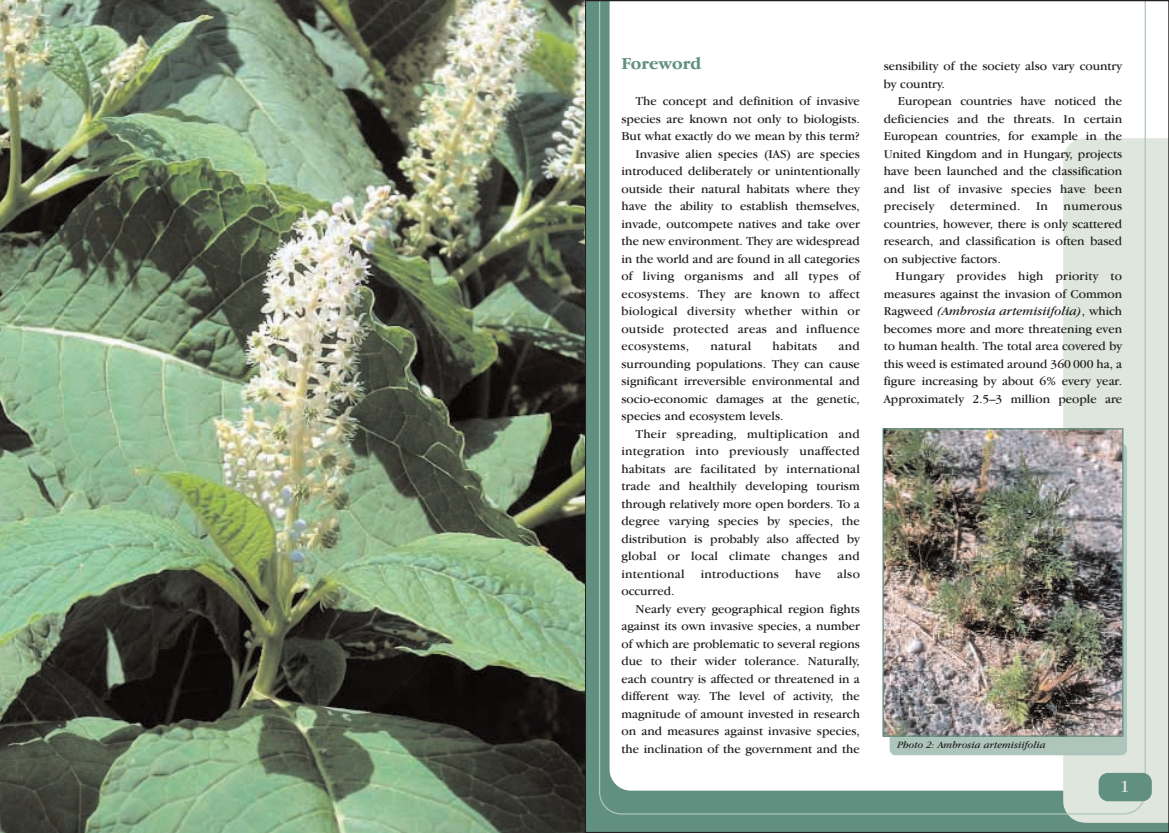
<style>
.page{position:relative;width:1169px;height:833px;background:#fff}
.page>*{position:absolute;margin:0;border:0;box-sizing:border-box;transform-origin:0 0}
.t1{font:700 17.5px "Garamond";color:#619080}
.t2{font:17.5px "Garamond";color:#dee6dd}
.t3{font:12.5px/17.5px "Garamond";color:#231f20;text-align:justify}
.t4{font:12.5px "Garamond";letter-spacing:.02em;color:#231f20}
.t5{font:italic 10px "Garamond";color:#231f20}
.s1{font-style:italic}
</style>
<div class="page">
<svg style="left:587px;top:2px;width:580px;height:828px"></svg>
<div style="left:889px;top:443px;width:238px;height:312px;background:#aec5bc;border-radius:6px"></div>
<img style="left:884px;top:430px;width:237px;height:304px">
<div style="left:882px;top:428px;width:241px;height:308px;border:1px solid #619080"></div>
<img style="left:0;top:0;width:585px;height:832px">
<h1 class="t1" style="left:621px;top:57px;width:81px">Foreword</h1>
<p class="t3" style="left:636px;top:93px;width:226px">The concept and definition of invasive</p>
<p class="t3" style="left:621px;top:111px;width:240px">species are known not only to biologists.</p>
<p class="t3" style="left:621px;top:128px;width:240px">But what exactly do we mean by this term?</p>
<p class="t3" style="left:636px;top:146px;width:226px">Invasive alien species (IAS) are species</p>
<p class="t3" style="left:621px;top:163px;width:240px">introduced deliberately or unintentionally</p>
<p class="t3" style="left:621px;top:181px;width:240px">outside their natural habitats where they</p>
<p class="t3" style="left:621px;top:198px;width:240px">have the ability to establish themselves,</p>
<p class="t3" style="left:621px;top:216px;width:240px">invade, outcompete natives and take over</p>
<p class="t3" style="left:621px;top:233px;width:240px">the new environment. They are widespread</p>
<p class="t3" style="left:621px;top:251px;width:240px">in the world and are found in all categories</p>
<p class="t4" style="left:621px;top:271px;width:240px">of living organisms and all types of</p>
<p class="t4" style="left:621px;top:289px;width:240px">ecosystems. They are known to affect</p>
<p class="t4" style="left:621px;top:306px;width:240px">biological diversity whether within or</p>
<p class="t4" style="left:621px;top:324px;width:240px">outside protected areas and influence</p>
<p class="t4" style="left:621px;top:341px;width:69px">ecosystems,</p>
<p class="t4" style="left:710px;top:341px;width:42px">natural</p>
<p class="t4" style="left:772px;top:341px;width:46px">habitats</p>
<p class="t3" style="left:621px;top:338px;width:240px;text-indent:217px">and surrounding populations. They can cause significant irreversible environmental and socio-economic damages at the genetic, species and ecosystem levels.</p>
<p class="t3" style="left:621px;top:426px;width:240px;text-indent:14px">Their spreading, multiplication and integration into previously unaffected habitats are facilitated by international trade and healthily developing tourism through relatively more open borders. To a degree varying species by species, the distribution is probably also affected by global or local climate changes and intentional</p>
<p class="t4" style="left:701px;top:569px;width:80px">introductions</p>
<p class="t3" style="left:795px;top:566px;width:28px">have</p>
<p class="t3" style="left:837px;top:566px;width:24px">also</p>
<p class="t3" style="left:621px;top:583px;width:54px">occurred.</p>
<p class="t3" style="left:636px;top:601px;width:226px">Nearly every geographical region fights</p>
<p class="t3" style="left:621px;top:618px;width:240px">against its own invasive species, a number</p>
<p class="t3" style="left:621px;top:636px;width:240px">of which are problematic to several regions</p>
<p class="t3" style="left:621px;top:653px;width:240px">due to their wider tolerance. Naturally,</p>
<p class="t3" style="left:621px;top:671px;width:240px">each country is affected or threatened in a</p>
<p class="t3" style="left:621px;top:688px;width:240px">different way. The level of activity, the</p>
<p class="t3" style="left:621px;top:706px;width:240px">magnitude of amount invested in research</p>
<p class="t3" style="left:621px;top:723px;width:240px">on and measures against invasive species,</p>
<p class="t3" style="left:621px;top:741px;width:240px">the inclination of the government and the</p>
<p class="t3" style="left:884px;top:58px;width:240px">sensibility of the society also vary country by country.</p>
<p class="t3" style="left:884px;top:93px;width:240px;text-indent:14px">European countries have noticed the deficiencies and the threats. In certain European countries, for example in the United Kingdom and in Hungary, projects have been launched and the classification and list of invasive species have been precisely determined. In numerous countries, however, there is only scattered research, and classification is often based on subjective factors.</p>
<p class="t3" style="left:884px;top:268px;width:240px;text-indent:12px">Hungary provides high priority to measures against the invasion of Common Ragweed <span class="s1">(Ambrosia artemisiifolia)</span>, which becomes more and more threatening even to human health. The total area covered by this weed is estimated around 360 000 ha, a figure increasing by about 6% every year.<br>Approximately 2.5–3 million people are</p>
<p class="t5" style="left:897px;top:741px;width:150px">Photo 2: Ambrosia artemisiifolia</p>
<h1 class="t2" style="left:1120px;top:779px;width:11px">1</h1>
</div>
